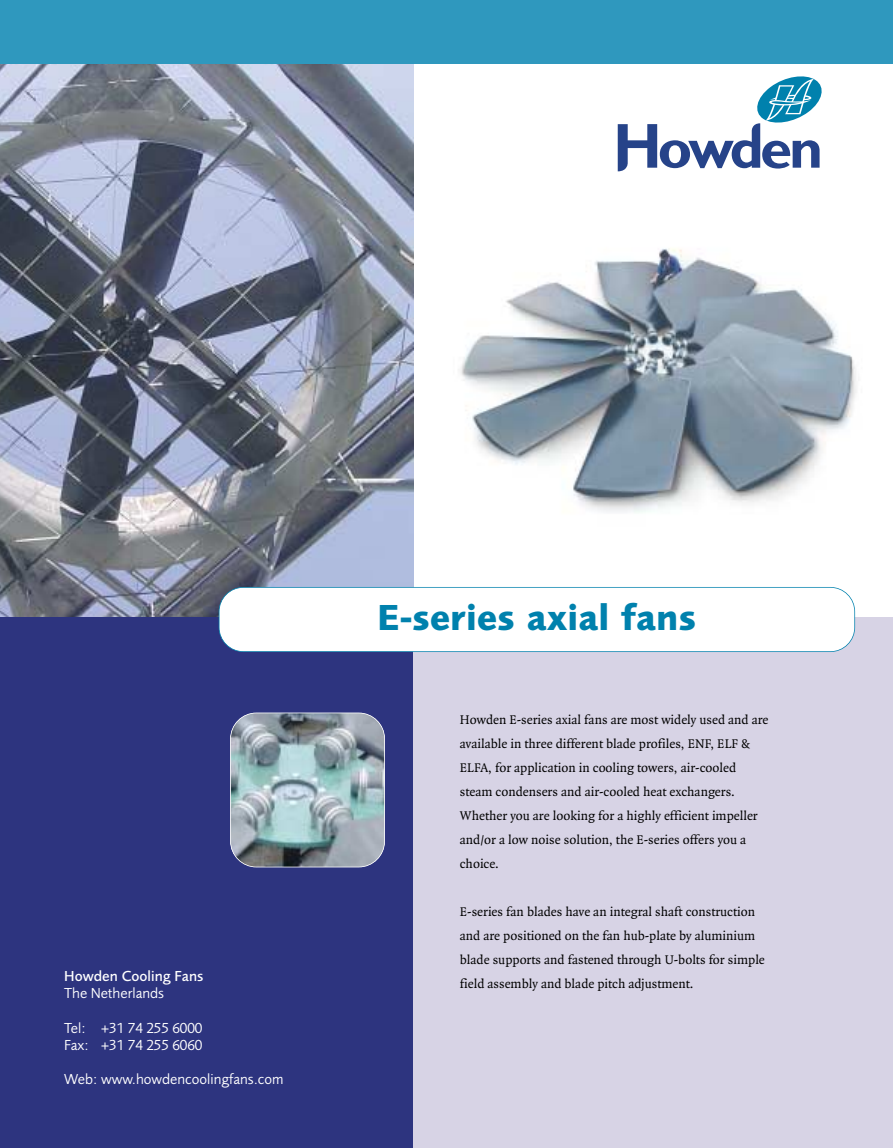
<style>
.page{position:relative;width:893px;height:1148px;background:#fff}
.page>*{position:absolute;margin:0;border:0;box-sizing:border-box;transform-origin:0 0}
.t1{font:700 37.5px "Foundry Sans";color:#0081ad}
.t2{font:15px/17.2px "Foundry Sans";color:#fff}
.t3{font:500 15px "Foundry Sans";color:#fff}
.t4{font:13.5px/24px "Quadraat";color:#000}
</style>
<div class="page">
<img style="left:0;top:64px;width:413px;height:553px">
<div style="left:0;top:617px;width:426px;height:531px;background:#2d347f"></div>
<div style="left:0;top:0;width:892px;height:64px;background:#2f98be"></div>
<svg style="left:617px;top:76px;width:204px;height:95px"></svg>
<div style="left:413px;top:617px;width:479px;height:531px;background:#d7d3e5"></div>
<img style="left:230px;top:713px;width:154px;height:154px;border-radius:26px">
<div style="left:230px;top:712px;width:155px;height:155px;border:2px solid #fff;border-radius:26px"></div>
<div style="left:219px;top:587px;width:635px;height:64px;background:#fff;border-radius:24px"></div>
<div style="left:219px;top:587px;width:636px;height:65px;border:2px solid #0081ad;border-radius:25px"></div>
<img style="left:460px;top:248px;width:397px;height:265px">
<p class="t3" style="left:64px;top:970px;width:141px">Howden Cooling Fans</p>
<p class="t2" style="left:64px;top:985px;width:101px">The Netherlands</p>
<p class="t2" style="left:64px;top:1020px;width:140px">Tel: +31 74 255 6000<br>Fax: +31 74 255 6060</p>
<p class="t2" style="left:64px;top:1072px;width:221px">Web: www.howdencoolingfans.com</p>
<h1 class="t1" style="left:377px;top:603px;width:320px">E-series axial fans</h1>
<p class="t4" style="left:460px;top:709px;width:310px">Howden E-series axial fans are most widely used and are available in three different blade profiles, ENF, ELF &amp; ELFA, for application in cooling towers, air-cooled steam condensers and air-cooled heat exchangers.<br>Whether you are looking for a highly efficient impeller and/or a low noise solution, the E-series offers you a choice.</p>
<p class="t4" style="left:460px;top:901px;width:306px">E-series fan blades have an integral shaft construction and are positioned on the fan hub-plate by aluminium blade supports and fastened through U-bolts for simple field assembly and blade pitch adjustment.</p>
</div>
